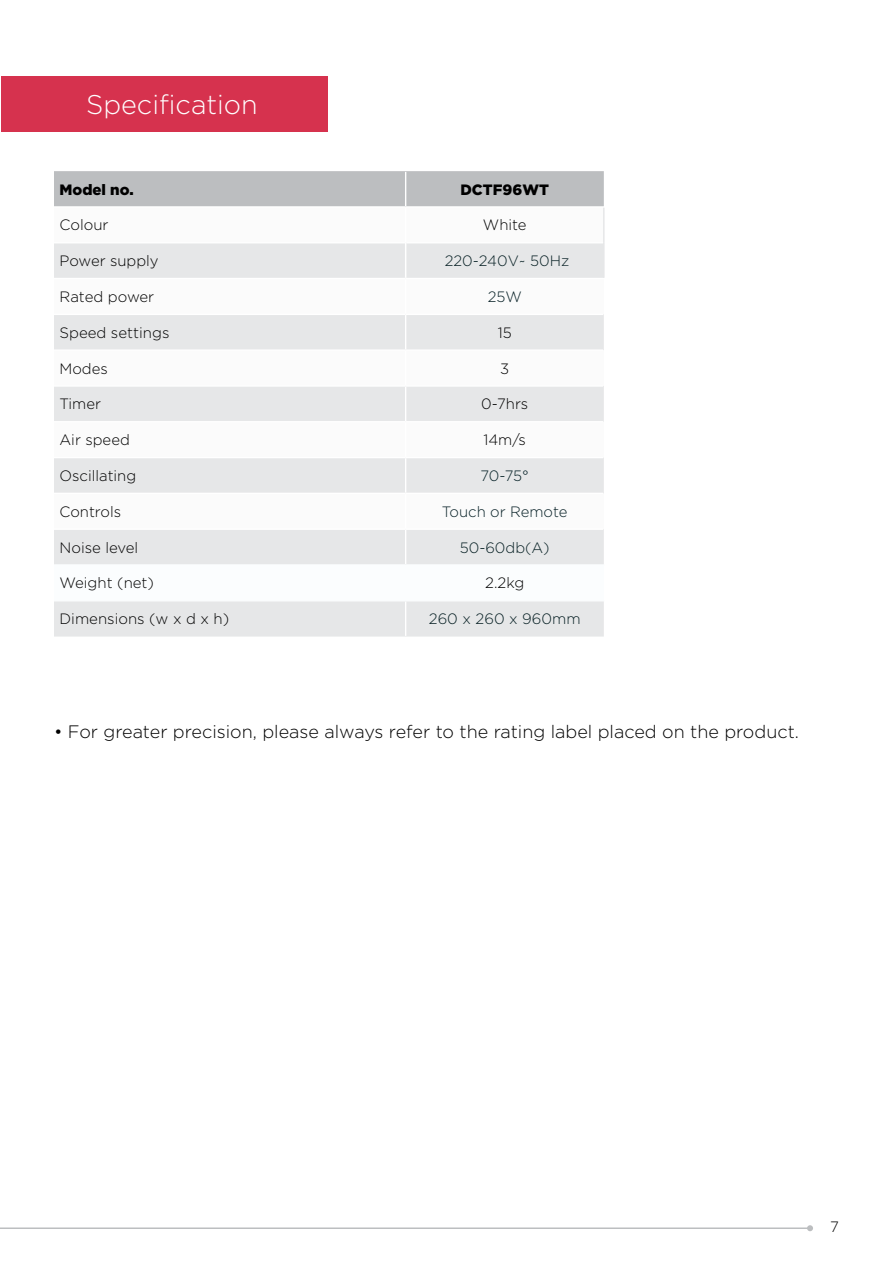
<style>
.page{position:relative;width:893px;height:1263px;background:#fff}
.page>*{position:absolute;margin:0;border:0;box-sizing:border-box;transform-origin:0 0}
.t1{font:300 27px "Gotham";color:#fff}
.t2{font:300 18px "Gotham";color:#000}
.t3{font:300 15px "Gotham";color:#000}
.t4{font:300 15px "Gotham";color:#072024}
.t5{font:900 15px "Gotham";color:#000}
.t6{font:300 15px "Gotham";color:#072026}
.t7{font:300 15px "Gotham";color:#062127}
</style>
<div class="page">
<div style="left:54px;top:171px;width:550px;height:35px;background:#bcbec0"></div>
<svg style="left:54px;top:243px;width:550px;height:250px;fill:#e6e7e8"></svg>
<svg style="left:54px;top:529px;width:550px;height:107px"></svg>
<hr style="left:405px;top:172px;width:1px;height:34px;background:#fff">
<hr style="left:405px;top:279px;width:1px;height:35px;background:#fff">
<hr style="left:405px;top:315px;width:1px;height:34px;background:#fff">
<hr style="left:405px;top:351px;width:1px;height:34px;background:#fff">
<hr style="left:405px;top:387px;width:1px;height:34px;background:#fff">
<hr style="left:405px;top:422px;width:1px;height:35px;background:#fff">
<hr style="left:405px;top:458px;width:1px;height:35px;background:#fff">
<hr style="left:405px;top:530px;width:1px;height:34px;background:#fff">
<hr style="left:405px;top:601px;width:1px;height:35px;background:#fff">
<hr style="left:54px;top:314px;width:352px;height:1px;background:#fff">
<hr style="left:406px;top:314px;width:197px;height:1px;background:#fff">
<hr style="left:54px;top:349px;width:352px;height:2px;background:#fff">
<hr style="left:406px;top:349px;width:197px;height:2px;background:#fff">
<hr style="left:54px;top:421px;width:352px;height:1px;background:#fff">
<hr style="left:406px;top:421px;width:197px;height:1px;background:#fff">
<hr style="left:54px;top:457px;width:352px;height:1px;background:#fff">
<hr style="left:406px;top:457px;width:197px;height:1px;background:#fff">
<hr style="left:54px;top:528px;width:352px;height:2px;background:#fff">
<hr style="left:406px;top:528px;width:197px;height:2px;background:#fff">
<hr style="left:54px;top:385px;width:352px;height:2px;background:#fff">
<hr style="left:406px;top:385px;width:197px;height:2px;background:#fff">
<hr style="left:405px;top:243px;width:1px;height:35px;background:#fff">
<hr style="left:54px;top:278px;width:352px;height:1px;background:#fff">
<hr style="left:406px;top:278px;width:199px;height:1px;background:#fff">
<hr style="left:603px;top:208px;width:2px;height:35px;background:#e6e7e8">
<hr style="left:603px;top:243px;width:2px;height:35px;background:#e6e7e8">
<hr style="left:54px;top:564px;width:352px;height:2px;background:#fbfdfe">
<hr style="left:406px;top:564px;width:198px;height:2px;background:#fbfdfe">
<hr style="left:54px;top:600px;width:352px;height:1px;background:#fbfdfe">
<hr style="left:406px;top:600px;width:198px;height:1px;background:#fbfdfe">
<hr style="left:405px;top:566px;width:1px;height:34px;background:#fbfdfe">
<div style="left:1px;top:77px;width:327px;height:55px;background:#d6324e"></div>
<hr style="left:0;top:1227px;width:810px;height:2px;background:#bcbec0">
<svg style="left:807px;top:1225px;width:6px;height:6px"></svg>
<h1 class="t1" style="left:86px;top:90px;width:173px">Specification</h1>
<p class="t5" style="left:60px;top:181px;width:76px">Model no.</p>
<p class="t5" style="left:460px;top:181px;width:90px">DCTF96WT</p>
<p class="t3" style="left:60px;top:217px;width:51px">Colour</p>
<p class="t3" style="left:483px;top:217px;width:45px">White</p>
<p class="t3" style="left:60px;top:253px;width:101px">Power supply</p>
<p class="t4" style="left:445px;top:253px;width:126px">220-240V~ 50Hz</p>
<p class="t3" style="left:60px;top:288px;width:96px">Rated power</p>
<p class="t6" style="left:488px;top:288px;width:36px">25W</p>
<p class="t3" style="left:60px;top:324px;width:111px">Speed settings</p>
<p class="t3" style="left:498px;top:324px;width:15px">15</p>
<p class="t3" style="left:60px;top:360px;width:50px">Modes</p>
<p class="t3" style="left:500px;top:360px;width:11px">3</p>
<p class="t3" style="left:60px;top:396px;width:43px">Timer</p>
<p class="t3" style="left:481px;top:396px;width:49px">0-7hrs</p>
<p class="t3" style="left:60px;top:432px;width:72px">Air speed</p>
<p class="t3" style="left:483px;top:432px;width:44px">14m/s</p>
<p class="t3" style="left:60px;top:467px;width:78px">Oscillating</p>
<p class="t7" style="left:480px;top:467px;width:50px">70-75°</p>
<p class="t3" style="left:60px;top:503px;width:63px">Controls</p>
<p class="t6" style="left:442px;top:503px;width:127px">Touch or Remote</p>
<p class="t3" style="left:60px;top:539px;width:80px">Noise level</p>
<p class="t4" style="left:460px;top:539px;width:91px">50-60db(A)</p>
<p class="t3" style="left:60px;top:575px;width:96px">Weight (net)</p>
<p class="t3" style="left:485px;top:575px;width:41px">2.2kg</p>
<p class="t3" style="left:60px;top:611px;width:171px">Dimensions (w x d x h)</p>
<p class="t4" style="left:429px;top:611px;width:153px">260 x 260 x 960mm</p>
<p class="t2" style="left:54px;top:722px;width:746px">• For greater precision, please always refer to the rating label placed on the product.</p>
<p class="t3" style="left:830px;top:1218px;width:10px">7</p>
</div>
